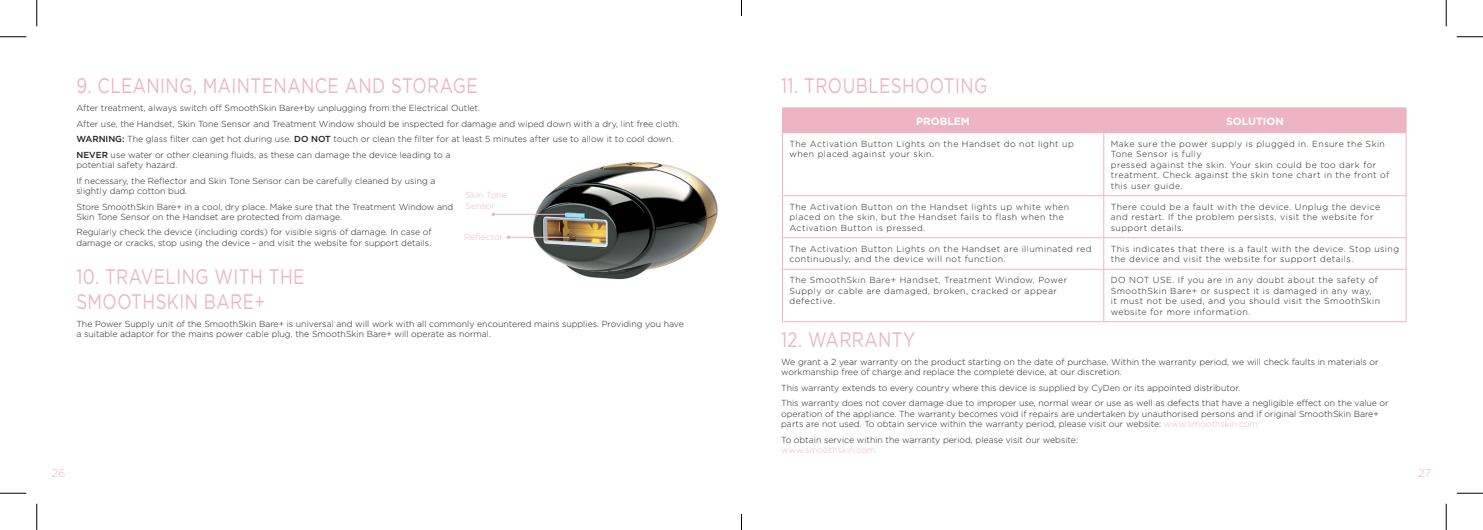
<style>
.page{position:relative;width:1483px;height:530px;background:#fff}
.page>*{position:absolute;margin:0;border:0;box-sizing:border-box;transform-origin:0 0}
.t1{font:21px/25.2px "Gotham";letter-spacing:.025em;color:#edb4c4;scale:.8 1}
.t2{font:300 11.38px "Gotham";color:#edb4c4}
.t3{font:700 10.5px "Gotham";color:#fff}
.Body_copy{font:300 8.75px/10.5px "Gotham";color:#231f20}
.Chart_copy{font:300 8.75px/10.5px "Gotham";letter-spacing:.05em;color:#231f20}
.Body_copy-2{font:300 8.75px/10.5px "Gotham";color:#edb4c4}
.s1{font-weight:500}
.s2{color:#edb4c4}
</style>
<div class="page">
<img style="left:517px;top:162px;width:201px;height:118px">
<hr style="left:493px;top:214px;width:76px;height:1px;background:#edb4c4">
<hr style="left:508px;top:237px;width:61px;height:1px;background:#edb4c4">
<hr style="left:782px;top:107px;width:321px;height:1px;background:#edb4c4">
<hr style="left:1103px;top:107px;width:303px;height:1px;background:#edb4c4">
<div style="left:782px;top:108px;width:624px;height:24px;background:#edb4c4"></div>
<hr style="left:782px;top:133px;width:1px;height:62px;background:#edb4c4">
<hr style="left:782px;top:132px;width:321px;height:1px;background:#edb4c4">
<hr style="left:1103px;top:133px;width:1px;height:62px;background:#edb4c4">
<hr style="left:1103px;top:132px;width:303px;height:1px;background:#edb4c4">
<hr style="left:1405px;top:133px;width:1px;height:62px;background:#edb4c4">
<hr style="left:782px;top:196px;width:1px;height:41px;background:#edb4c4">
<hr style="left:782px;top:195px;width:321px;height:1px;background:#edb4c4">
<hr style="left:1103px;top:196px;width:1px;height:41px;background:#edb4c4">
<hr style="left:1103px;top:195px;width:303px;height:1px;background:#edb4c4">
<hr style="left:1405px;top:196px;width:1px;height:41px;background:#edb4c4">
<hr style="left:782px;top:238px;width:1px;height:31px;background:#edb4c4">
<hr style="left:782px;top:237px;width:321px;height:1px;background:#edb4c4">
<hr style="left:1103px;top:238px;width:1px;height:31px;background:#edb4c4">
<hr style="left:1103px;top:237px;width:303px;height:1px;background:#edb4c4">
<hr style="left:1405px;top:238px;width:1px;height:31px;background:#edb4c4">
<hr style="left:782px;top:270px;width:1px;height:51px;background:#edb4c4">
<hr style="left:782px;top:269px;width:321px;height:1px;background:#edb4c4">
<hr style="left:782px;top:321px;width:321px;height:1px;background:#edb4c4">
<hr style="left:1103px;top:270px;width:1px;height:51px;background:#edb4c4">
<hr style="left:1103px;top:269px;width:303px;height:1px;background:#edb4c4">
<hr style="left:1405px;top:270px;width:1px;height:51px;background:#edb4c4">
<hr style="left:1103px;top:321px;width:303px;height:1px;background:#edb4c4">
<svg style="left:0;top:36px;width:26px;height:1px"></svg>
<svg style="left:1456px;top:36px;width:26px;height:1px"></svg>
<svg style="left:0;top:493px;width:26px;height:1px"></svg>
<svg style="left:1456px;top:493px;width:26px;height:1px"></svg>
<svg style="left:36px;top:0;width:1px;height:26px"></svg>
<svg style="left:36px;top:504px;width:1px;height:26px"></svg>
<svg style="left:1445px;top:0;width:1px;height:26px"></svg>
<svg style="left:1445px;top:504px;width:1px;height:26px"></svg>
<svg style="left:741px;top:0;width:1px;height:16px"></svg>
<svg style="left:741px;top:514px;width:1px;height:16px"></svg>
<p class="t1" style="left:76px;top:73px;width:503px">9. CLEANING, MAINTENANCE AND STORAGE</p>
<p class="Body_copy" style="left:76px;top:103px;width:405px">After treatment, always switch off SmoothSkin Bare+by unplugging from the Electrical Outlet.</p>
<p class="Body_copy" style="left:76px;top:118px;width:604px">After use, the Handset, Skin Tone Sensor and Treatment Window should be inspected for damage and wiped down with a dry, lint free cloth.</p>
<p class="Body_copy" style="left:76px;top:134px;width:598px"><span class="s1">WARNING:</span> The glass filter can get hot during use. <span class="s1">DO NOT</span> touch or clean the filter for at least 5 minutes after use to allow it to cool down.</p>
<p class="Body_copy" style="left:76px;top:149px;width:375px"><span class="s1">NEVER</span> use water or other cleaning fluids, as these can damage the device leading to a potential safety hazard.</p>
<p class="Body_copy" style="left:76px;top:175px;width:360px">If necessary, the Reflector and Skin Tone Sensor can be carefully cleaned by using a slightly damp cotton bud.</p>
<p class="Body_copy" style="left:76px;top:201px;width:378px">Store SmoothSkin Bare+ in a cool, dry place. Make sure that the Treatment Window and<br>Skin Tone Sensor on the Handset are protected from damage.</p>
<p class="Body_copy" style="left:76px;top:227px;width:357px">Regularly check the device (including cords) for visible signs of damage. In case of damage or cracks, stop using the device - and visit the website for support details.</p>
<p class="t1" style="left:76px;top:263px;width:287px">10. TRAVELING WITH THE<br>SMOOTHSKIN BARE+</p>
<p class="Body_copy" style="left:76px;top:318px;width:609px">The Power Supply unit of the SmoothSkin Bare+ is universal and will work with all commonly encountered mains supplies. Providing you have a suitable adaptor for the mains power cable plug, the SmoothSkin Bare+ will operate as normal.</p>
<p class="Body_copy-2" style="left:465px;top:190px;width:43px">Skin Tone<br>Sensor</p>
<p class="Body_copy-2" style="left:464px;top:231px;width:41px">Reflector</p>
<p class="t1" style="left:781px;top:73px;width:259px">11. TROUBLESHOOTING</p>
<p class="t3" style="left:916px;top:114px;width:55px">PROBLEM</p>
<p class="t3" style="left:1226px;top:114px;width:59px">SOLUTION</p>
<p class="Chart_copy" style="left:789px;top:138px;width:286px">The Activation Button Lights on the Handset do not light up when placed against your skin.</p>
<p class="Chart_copy" style="left:1110px;top:138px;width:280px">Make sure the power supply is plugged in. Ensure the Skin Tone Sensor is fully<br>pressed against the skin. Your skin could be too dark for treatment. Check against the skin tone chart in the front of this user guide.</p>
<p class="Chart_copy" style="left:789px;top:201px;width:281px">The Activation Button on the Handset lights up white when placed on the skin, but the Handset fails to flash when the<br>Activation Button is pressed.</p>
<p class="Chart_copy" style="left:1110px;top:201px;width:271px">There could be a fault with the device. Unplug the device and restart. If the problem persists, visit the website for support details.</p>
<p class="Chart_copy" style="left:789px;top:243px;width:303px">The Activation Button Lights on the Handset are illuminated red continuously, and the device will not function.</p>
<p class="Chart_copy" style="left:1110px;top:243px;width:290px">This indicates that there is a fault with the device. Stop using the device and visit the website for support details.</p>
<p class="Chart_copy" style="left:789px;top:275px;width:279px">The SmoothSkin Bare+ Handset, Treatment Window, Power<br>Supply or cable are damaged, broken, cracked or appear defective.</p>
<p class="Chart_copy" style="left:1110px;top:275px;width:271px">DO NOT USE. If you are in any doubt about the safety of SmoothSkin Bare+ or suspect it is damaged in any way,<br>it must not be used, and you should visit the SmoothSkin website for more information.</p>
<p class="t1" style="left:781px;top:326px;width:169px">12. WARRANTY</p>
<p class="Body_copy" style="left:781px;top:356px;width:599px">We grant a 2 year warranty on the product starting on the date of purchase. Within the warranty period, we will check faults in materials or workmanship free of charge and replace the complete device, at our discretion.</p>
<p class="Body_copy" style="left:781px;top:382px;width:460px">This warranty extends to every country where this device is supplied by CyDen or its appointed distributor.</p>
<p class="Body_copy" style="left:781px;top:398px;width:609px">This warranty does not cover damage due to improper use, normal wear or use as well as defects that have a negligible effect on the value or operation of the appliance. The warranty becomes void if repairs are undertaken by unauthorised persons and if original SmoothSkin Bare+ parts are not used. To obtain service within the warranty period, please visit our website: <span class="s2">www.smoothskin.com.</span></p>
<p class="Body_copy" style="left:781px;top:434px;width:298px">To obtain service within the warranty period, please visit our website: <span class="s2">www.smoothskin.com.</span></p>
<h2 class="t2" style="left:51px;top:465px;width:16px">26</h2>
<h2 class="t2" style="left:1417px;top:465px;width:15px">27</h2>
</div>
